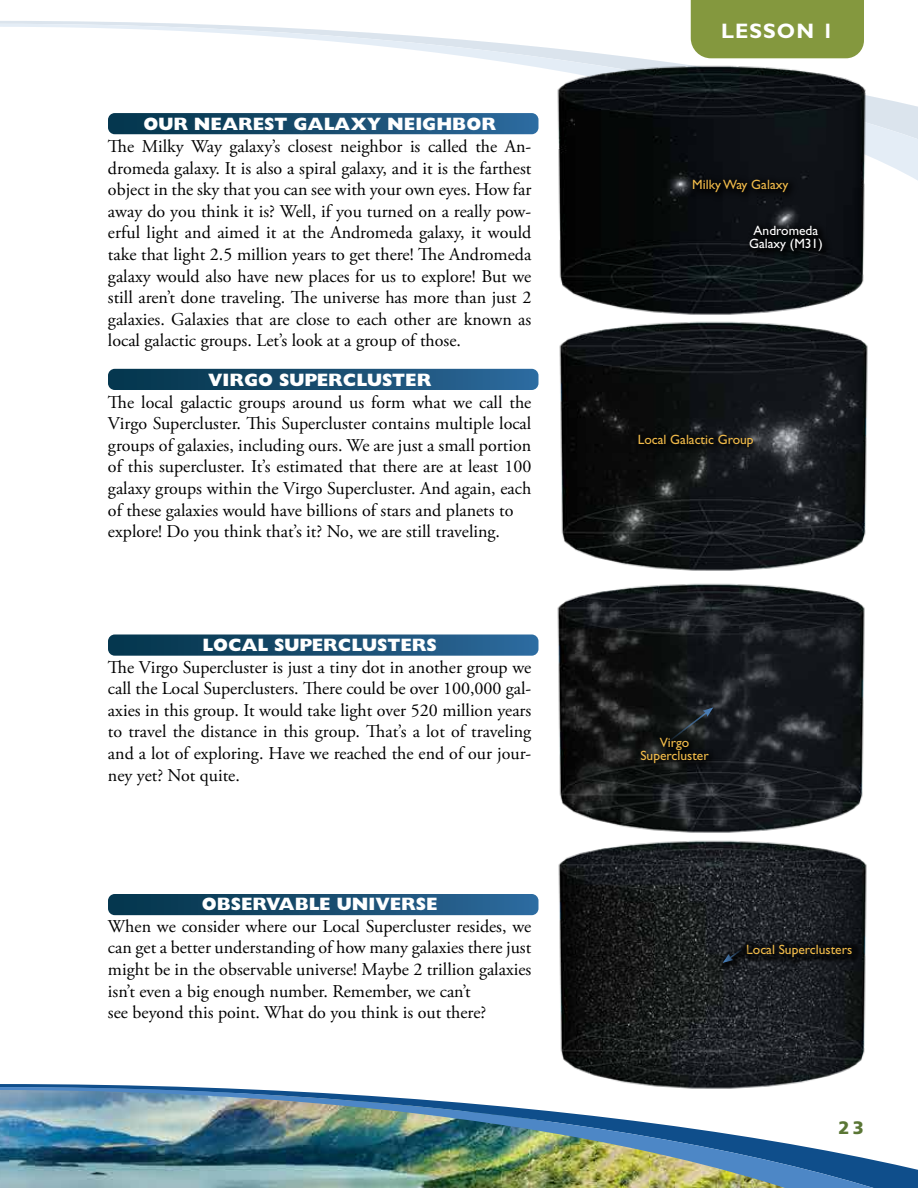
<style>
.page{position:relative;width:918px;height:1188px;background:#fff}
.page>*{position:absolute;margin:0;border:0;box-sizing:border-box;transform-origin:0 0}
.t1{font:700 21px "Gill Sans Std";letter-spacing:.05em;color:#fff}
.t2{font:18px/21.6px "Adobe Garamond Pro";color:#000;text-align:justify}
.t3{font:800 18px "Gill Sans Std";color:#fff}
.t4{font:900 18px "Frutiger";color:#5a7635}
.t5{font:13.5px/13.5px "Gill Sans Std";color:#f1bb4a;text-align:center}
.t6{font:13.5px/13.5px "Gill Sans Std";color:#fff;text-align:center}
</style>
<div class="page">
<svg style="left:0;top:24px;width:918px;height:157px"></svg>
<div style="left:691px;top:0;width:173px;height:58px;background:#84983e"></div>
<svg style="left:108px;top:894px;width:430px;height:21px;background:#194e71"></svg>
<svg style="left:108px;top:634px;width:430px;height:22px;background:#215476"></svg>
<svg style="left:108px;top:369px;width:430px;height:21px;background:#194e71"></svg>
<svg style="left:108px;top:113px;width:430px;height:21px;background:#194e72"></svg>
<img style="left:550px;top:60px;width:325px;height:511px">
<div style="left:687px;top:174px;width:112px;height:28px;background:#090b10"></div>
<div style="left:745px;top:220px;width:87px;height:41px;background:#000;opacity:.75"></div>
<div style="left:633px;top:429px;width:130px;height:28px;background:#000;opacity:.75"></div>
<img style="left:557px;top:583px;width:310px;height:501px">
<div style="left:635px;top:732px;width:84px;height:41px;background:#000;opacity:.75"></div>
<svg style="left:663px;top:707px;width:50px;height:40px;background:#181d20"></svg>
<div style="left:742px;top:940px;width:119px;height:26px;background:#000;opacity:.61"></div>
<div style="left:717px;top:943px;width:35px;height:30px;background:#000;opacity:.75"></div>
<svg style="left:723px;top:947px;width:21px;height:16px"></svg>
<svg style="left:0;top:1084px;width:790px;height:3px"></svg>
<img style="left:0;top:1087px;width:918px;height:101px">
<p class="t3" style="left:143px;top:114px;width:354px">OUR NEAREST GALAXY NEIGHBOR</p>
<p class="t2" style="left:108px;top:136px;width:425px">The Milky Way galaxy’s closest neighbor is called the An&shy;dromeda galaxy. It is also a spiral galaxy, and it is the farthest object in the sky that you can see with your own eyes. How far away do you think it is? Well, if you turned on a really pow&shy;erful light and aimed it at the Andromeda galaxy, it would take that light 2.5 million years to get there! The Andromeda galaxy would also have new places for us to explore! But we still aren’t done traveling. The universe has more than just 2 galaxies. Galaxies that are close to each other are known as local galactic groups. Let’s look at a group of those.</p>
<p class="t3" style="left:208px;top:370px;width:225px">VIRGO SUPERCLUSTER</p>
<p class="t2" style="left:108px;top:392px;width:425px;text-align:left">The local galactic groups around us form what we call the Virgo Supercluster. This Supercluster contains multiple local groups of galaxies, including ours. We are just a small portion of this supercluster. It’s estimated that there are at least 100 galaxy groups within the Virgo Supercluster. And again, each of these galaxies would have billions of stars and planets to explore! Do you think that’s it? No, we are still traveling.</p>
<p class="t3" style="left:203px;top:634px;width:236px">LOCAL SUPERCLUSTERS</p>
<p class="t2" style="left:108px;top:657px;width:425px">The Virgo Supercluster is just a tiny dot in another group we call the Local Superclusters. There could be over 100,000 gal&shy;axies in this group. It would take light over 520 million years to travel the distance in this group. That’s a lot of traveling and a lot of exploring. Have we reached the end of our jour&shy;ney yet? Not quite.</p>
<p class="t3" style="left:202px;top:894px;width:237px">OBSERVABLE UNIVERSE</p>
<p class="t2" style="left:108px;top:916px;width:425px;text-align:left">When we consider where our Local Supercluster resides, we can get a better understanding of how many galaxies there just might be in the observable universe! Maybe 2 trillion galaxies isn’t even a big enough number. Remember, we can’t<br>see beyond this point. What do you think is out there?</p>
<p class="t1" style="left:721px;top:19px;width:114px">LESSON 1</p>
<p class="t5" style="left:692px;top:178px;width:98px">Milky Way Galaxy</p>
<p class="t6" style="left:749px;top:224px;width:75px">Andromeda<br>Galaxy (M31)</p>
<p class="t5" style="left:638px;top:433px;width:117px">Local Galactic Group</p>
<p class="t5" style="left:640px;top:736px;width:70px">Virgo<br>Supercluster</p>
<p class="t5" style="left:746px;top:942px;width:107px">Local Superclusters</p>
<p class="t4" style="left:838px;top:1117px;width:27px">23</p>
</div>
